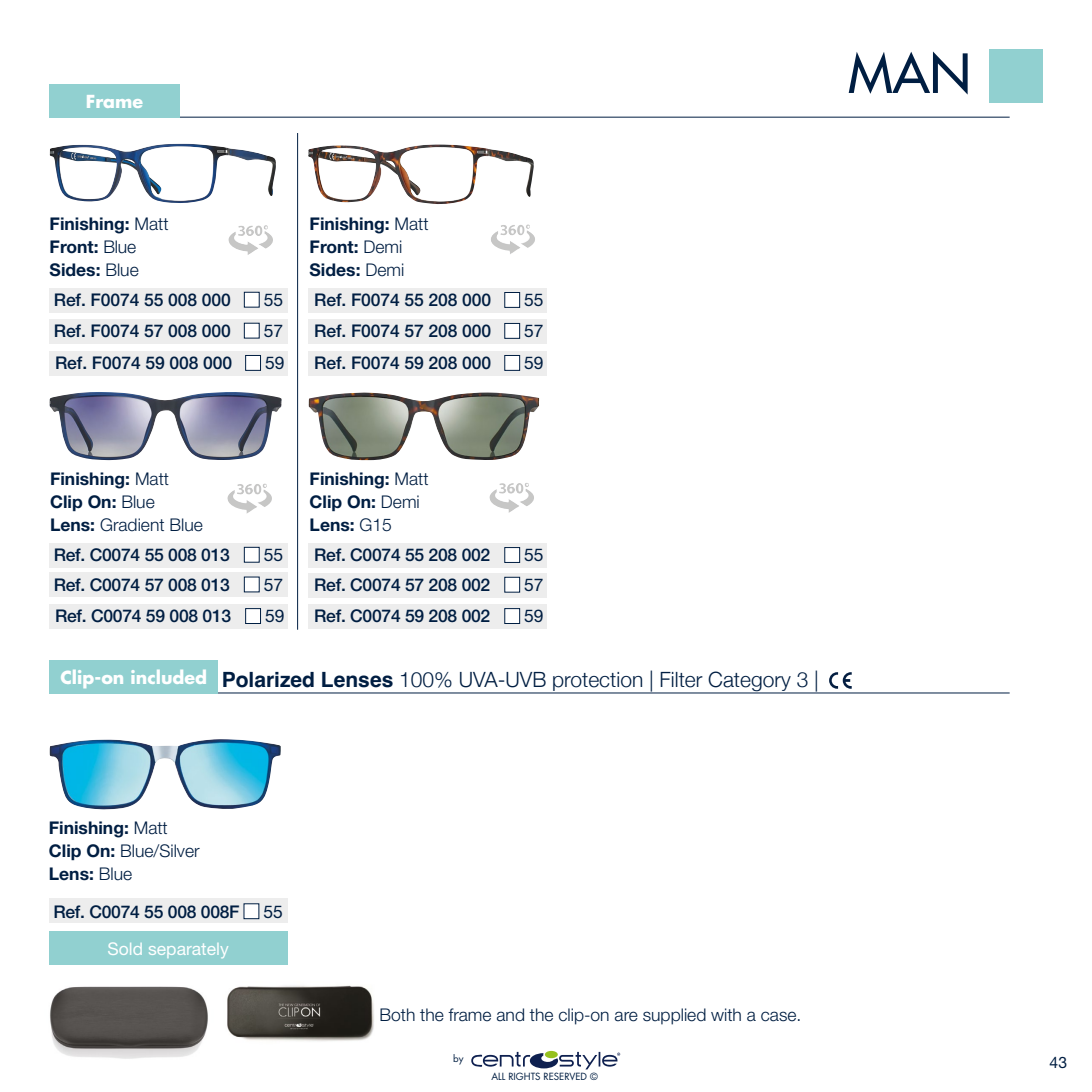
<style>
.page{position:relative;width:1092px;height:1092px;background:#fff}
.page>*{position:absolute;margin:0;border:0;box-sizing:border-box;transform-origin:0 0}
.t1{font:500 52.5px "Futura Std";color:#001e42}
.t2{font:300 21px "Helvetica Neue";color:#001e42}
.t3{font:500 17.5px "Helvetica Neue LT Std";letter-spacing:-.015em;color:#001e42}
.t4{font:700 17.5px/22.8px "Helvetica Neue LT Std";color:#001e42}
.t5{font:300 17.5px "Helvetica Neue LT Std";color:#001e42}
.t6{font:17.5px "Helvetica Neue LT Std";color:#001e42}
.t7{font:17.5px "Helvetica Neue LT Std";color:#fff}
.t8{font:700 17.5px "Futura Std";color:#fff}
.t9{font:15.75px "Helvetica Neue LT Std";color:#001e42}
.t10{font:9.62px "Futura Std";color:#001e42}
.s1{font-weight:300}
.s2{font-family:"Helvetica";font-weight:700}
</style>
<div class="page">
<div style="left:988px;top:50px;width:54px;height:53px;background:#91d0d0"></div>
<img style="left:50px;top:986px;width:158px;height:73px">
<img style="left:227px;top:961px;width:147px;height:80px">
<hr style="left:49px;top:117px;width:960px;height:1px;background:#001e42">
<div style="left:49px;top:84px;width:131px;height:33px;background:#91d0d0"></div>
<div style="left:49px;top:898px;width:239px;height:24px;background:#ededed"></div>
<div style="left:243px;top:903px;width:16px;height:16px;background:#fff"></div>
<img style="left:49px;top:739px;width:232px;height:70px">
<div style="left:49px;top:931px;width:238px;height:34px;background:#91d0d0"></div>
<hr style="left:297px;top:133px;width:1px;height:496px;background:#001e42">
<div style="left:50px;top:288px;width:238px;height:24px;background:#ededed"></div>
<div style="left:50px;top:543px;width:238px;height:24px;background:#ededed"></div>
<div style="left:244px;top:292px;width:16px;height:15px;background:#fff;border:1px solid #001e42"></div>
<div style="left:244px;top:547px;width:16px;height:15px;background:#fff;border:1px solid #001e42"></div>
<div style="left:309px;top:288px;width:238px;height:24px;background:#ededed"></div>
<div style="left:504px;top:292px;width:16px;height:16px;background:#fff;border:1px solid #001e42"></div>
<div style="left:309px;top:543px;width:238px;height:24px;background:#ededed"></div>
<div style="left:504px;top:547px;width:16px;height:16px;background:#fff;border:1px solid #001e42"></div>
<img style="left:50px;top:144px;width:226px;height:59px">
<img style="left:49px;top:392px;width:233px;height:68px">
<img style="left:308px;top:144px;width:226px;height:60px">
<img style="left:309px;top:392px;width:230px;height:68px">
<div style="left:50px;top:319px;width:238px;height:24px;background:#ededed"></div>
<div style="left:244px;top:323px;width:16px;height:15px;background:#fff"></div>
<div style="left:309px;top:319px;width:238px;height:24px;background:#ededed"></div>
<div style="left:504px;top:323px;width:16px;height:16px;background:#fff;border:1px solid #001e42"></div>
<div style="left:309px;top:351px;width:238px;height:24px;background:#ededed"></div>
<div style="left:504px;top:355px;width:16px;height:16px;background:#fff;border:1px solid #001e42"></div>
<div style="left:50px;top:572px;width:238px;height:25px;background:#ededed"></div>
<div style="left:244px;top:576px;width:16px;height:16px;background:#fff;border:1px solid #001e42"></div>
<div style="left:309px;top:573px;width:238px;height:24px;background:#ededed"></div>
<div style="left:504px;top:576px;width:16px;height:16px;background:#fff;border:1px solid #001e42"></div>
<div style="left:309px;top:604px;width:238px;height:24px;background:#ededed"></div>
<div style="left:504px;top:608px;width:16px;height:16px;background:#fff;border:1px solid #001e42"></div>
<div style="left:50px;top:604px;width:238px;height:24px;background:#ededed"></div>
<div style="left:245px;top:608px;width:16px;height:16px;background:#fff;border:1px solid #001e42"></div>
<div style="left:50px;top:351px;width:238px;height:24px;background:#ededed"></div>
<div style="left:245px;top:355px;width:16px;height:16px;background:#fff;border:1px solid #001e42"></div>
<hr style="left:49px;top:692px;width:960px;height:1px;background:#001e42">
<div style="left:49px;top:660px;width:169px;height:33px;background:#91d0d0"></div>
<svg style="left:829px;top:672px;width:22px;height:16px"></svg>
<img style="left:228px;top:225px;width:45px;height:30px">
<img style="left:227px;top:483px;width:45px;height:30px">
<img style="left:491px;top:224px;width:44px;height:30px">
<img style="left:489px;top:483px;width:45px;height:30px">
<svg style="left:471px;top:1051px;width:149px;height:18px"></svg>
<p class="t8" style="left:86px;top:90px;width:59px">Frame</p>
<h1 class="t1" style="left:848px;top:41px;width:124px">MAN</h1>
<p class="t4" style="left:50px;top:212px;width:120px">Finishing: <span class="s1">Matt<br></span>Front: <span class="s1">Blue<br></span>Sides: <span class="s1">Blue</span></p>
<p class="t3" style="left:54px;top:289px;width:178px">Ref. F0074 55 008 000</p>
<p class="t6" style="left:264px;top:289px;width:21px">55</p>
<p class="t4" style="left:309px;top:212px;width:120px">Finishing: <span class="s1">Matt<br></span>Front: <span class="s1">Demi<br></span>Sides: <span class="s1">Demi</span></p>
<p class="t3" style="left:314px;top:289px;width:178px">Ref. F0074 55 208 000</p>
<p class="t6" style="left:524px;top:289px;width:21px">55</p>
<p class="t3" style="left:54px;top:320px;width:178px">Ref. F0074 57 008 000</p>
<p class="t6" style="left:264px;top:320px;width:21px">57</p>
<p class="t3" style="left:314px;top:320px;width:178px">Ref. F0074 57 208 000</p>
<p class="t6" style="left:524px;top:320px;width:21px">57</p>
<p class="t3" style="left:314px;top:352px;width:178px">Ref. F0074 59 208 000</p>
<p class="t6" style="left:524px;top:352px;width:21px">59</p>
<p class="t3" style="left:55px;top:352px;width:178px">Ref. F0074 59 008 000</p>
<p class="t6" style="left:265px;top:352px;width:21px">59</p>
<p class="t4" style="left:50px;top:467px;width:154px">Finishing: <span class="s1">Matt<br></span>Clip On: <span class="s1">Blue<br></span>Lens: <span class="s1">Gradient Blue</span></p>
<p class="t3" style="left:54px;top:544px;width:178px">Ref. C0074 55 008 013</p>
<p class="t6" style="left:264px;top:544px;width:21px">55</p>
<p class="t4" style="left:309px;top:467px;width:120px">Finishing: <span class="s1">Matt<br></span>Clip On: <span class="s1">Demi<br></span>Lens: <span class="s1">G15</span></p>
<p class="t3" style="left:314px;top:544px;width:178px">Ref. C0074 55 208 002</p>
<p class="t6" style="left:524px;top:544px;width:21px">55</p>
<p class="t3" style="left:54px;top:574px;width:178px">Ref. C0074 57 008 013</p>
<p class="t6" style="left:264px;top:574px;width:21px">57</p>
<p class="t3" style="left:314px;top:574px;width:178px">Ref. C0074 57 208 002</p>
<p class="t6" style="left:524px;top:574px;width:21px">57</p>
<p class="t3" style="left:55px;top:605px;width:178px">Ref. C0074 59 008 013</p>
<p class="t6" style="left:265px;top:605px;width:21px">59</p>
<p class="t3" style="left:314px;top:605px;width:178px">Ref. C0074 59 208 002</p>
<p class="t6" style="left:524px;top:605px;width:21px">59</p>
<p class="t2" style="left:60px;top:663px;width:760px"><sup>Clip-on</sup> <sup>included</sup> <span class="s2">Polarized Lenses</span> 100% UVA-UVB protection | Filter Category 3 |</p>
<p class="t4" style="left:49px;top:816px;width:152px">Finishing: <span class="s1">Matt<br></span>Clip On: <span class="s1">Blue/Silver<br></span>Lens: <span class="s1">Blue</span></p>
<p class="t3" style="left:53px;top:900px;width:188px">Ref. C0074 55 008 008F</p>
<p class="t6" style="left:263px;top:900px;width:21px">55</p>
<p class="t7" style="left:108px;top:938px;width:123px">Sold separately</p>
<p class="t5" style="left:379px;top:1003px;width:423px">Both the frame and the clip-on are supplied with a case.</p>
<p class="t10" style="left:453px;top:1051px;width:12px">by</p>
<p class="t10" style="left:491px;top:1070px;width:108px">ALL RIGHTS RESERVED ©</p>
<p class="t9" style="left:1049px;top:1052px;width:19px">43</p>
</div>
